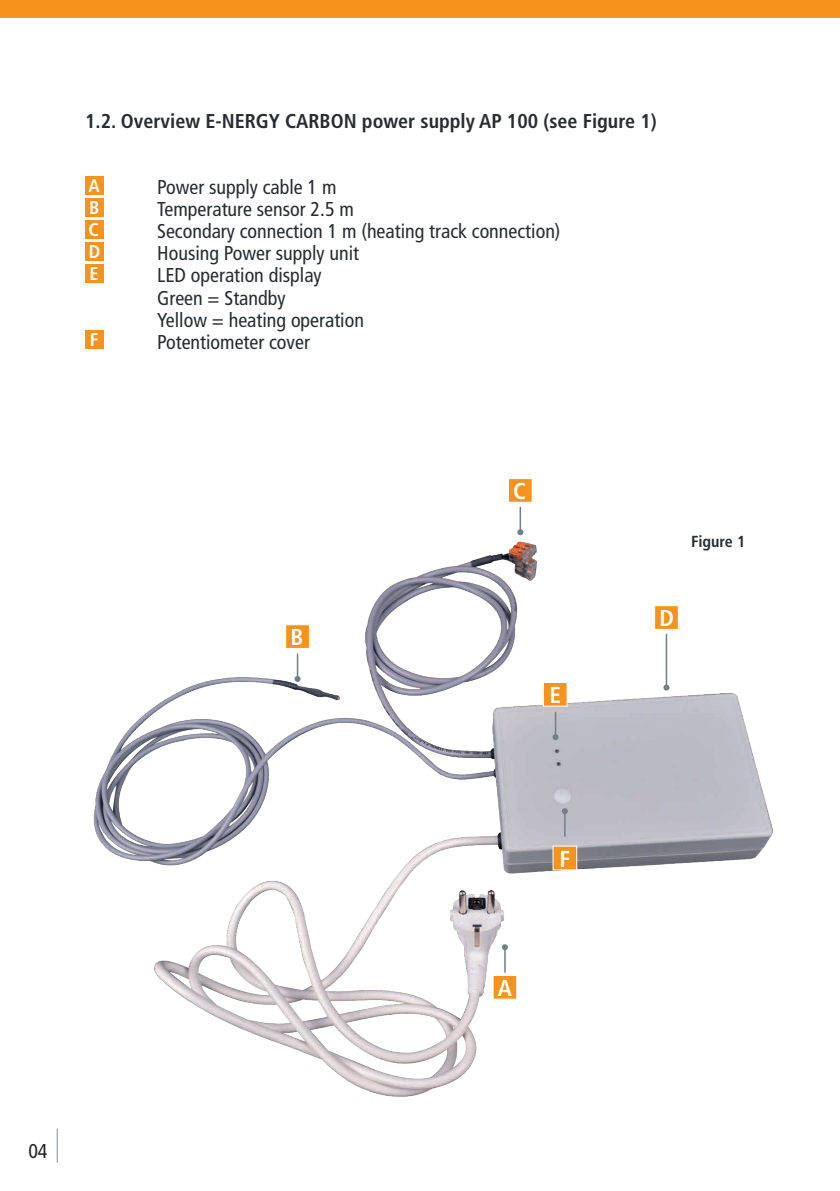
<style>
.page{position:relative;width:840px;height:1191px;background:#fff}
.page>*{position:absolute;margin:0;border:0;box-sizing:border-box;transform-origin:0 0}
.t1{font:700 condensed 23px "Frutiger LT Std";color:#fff}
.t2{font:condensed 20px/22px "Frutiger LT Std";color:#282c31}
.t3{font:700 condensed 20px "Frutiger LT Std";color:#282c31}
.t4{font:condensed 20px "Frutiger LT Std";color:#231f20}
.t5{font:700 condensed 18.4px "Frutiger LT Std";color:#fff}
.t6{font:700 condensed 16px "Frutiger LT Std";color:#282c31}
</style>
<div class="page">
<img style="left:93px;top:535px;width:681px;height:562px">
<div style="left:0;top:0;width:839px;height:17px;background:#f7931d"></div>
<div style="left:85px;top:176px;width:18px;height:18px;background:#f7931d"></div>
<div style="left:85px;top:198px;width:18px;height:18px;background:#f7931d"></div>
<div style="left:85px;top:220px;width:18px;height:18px;background:#f7931d"></div>
<div style="left:85px;top:242px;width:18px;height:18px;background:#f7931d"></div>
<div style="left:85px;top:264px;width:18px;height:18px;background:#f7931d"></div>
<div style="left:85px;top:330px;width:18px;height:18px;background:#f7931d"></div>
<hr style="left:57px;top:1128px;width:1px;height:34px;background:#828f96">
<svg style="left:284px;top:624px;width:26px;height:25px"></svg>
<hr style="left:296px;top:653px;width:2px;height:26px;background:#737f85">
<svg style="left:294px;top:676px;width:6px;height:6px"></svg>
<hr style="left:665px;top:634px;width:1px;height:53px;background:#737f85">
<svg style="left:663px;top:684px;width:6px;height:6px"></svg>
<svg style="left:492px;top:944px;width:25px;height:56px"></svg>
<svg style="left:561px;top:808px;width:6px;height:28px"></svg>
<hr style="left:554px;top:712px;width:2px;height:25px;background:#737f85">
<svg style="left:552px;top:734px;width:6px;height:6px"></svg>
<svg style="left:542px;top:681px;width:25px;height:26px"></svg>
<svg style="left:509px;top:479px;width:24px;height:56px"></svg>
<svg style="left:653px;top:604px;width:26px;height:26px"></svg>
<svg style="left:551px;top:845px;width:26px;height:25px"></svg>
<p class="t3" style="left:85px;top:110px;width:572px">1.2. Overview E-NERGY CARBON power supply AP 100 (see Figure 1)</p>
<p class="t5" style="left:88px;top:175px;width:13px">A</p>
<p class="t2" style="left:157px;top:177px;width:181px">Power supply cable 1 m</p>
<p class="t5" style="left:89px;top:197px;width:12px">B</p>
<p class="t2" style="left:157px;top:199px;width:198px">Temperature sensor 2.5 m</p>
<p class="t5" style="left:88px;top:219px;width:12px">C</p>
<p class="t2" style="left:157px;top:221px;width:404px">Secondary connection 1 m (heating track connection)</p>
<p class="t5" style="left:89px;top:241px;width:13px">D</p>
<p class="t2" style="left:157px;top:243px;width:203px">Housing Power supply unit</p>
<p class="t5" style="left:90px;top:263px;width:11px">E</p>
<p class="t2" style="left:157px;top:265px;width:208px">LED operation display<br>Green = Standby<br>Yellow = heating operation</p>
<p class="t5" style="left:90px;top:329px;width:10px">F</p>
<p class="t2" style="left:157px;top:331px;width:154px">Potentiometer cover</p>
<p class="t1" style="left:290px;top:623px;width:14px">B</p>
<p class="t1" style="left:513px;top:477px;width:14px">C</p>
<p class="t1" style="left:549px;top:681px;width:13px">E</p>
<p class="t6" style="left:690px;top:532px;width:56px">Figure 1</p>
<p class="t1" style="left:659px;top:604px;width:16px">D</p>
<p class="t1" style="left:497px;top:974px;width:16px">A</p>
<p class="t1" style="left:559px;top:845px;width:12px">F</p>
<p class="t4" style="left:28px;top:1139px;width:21px">04</p>
</div>
